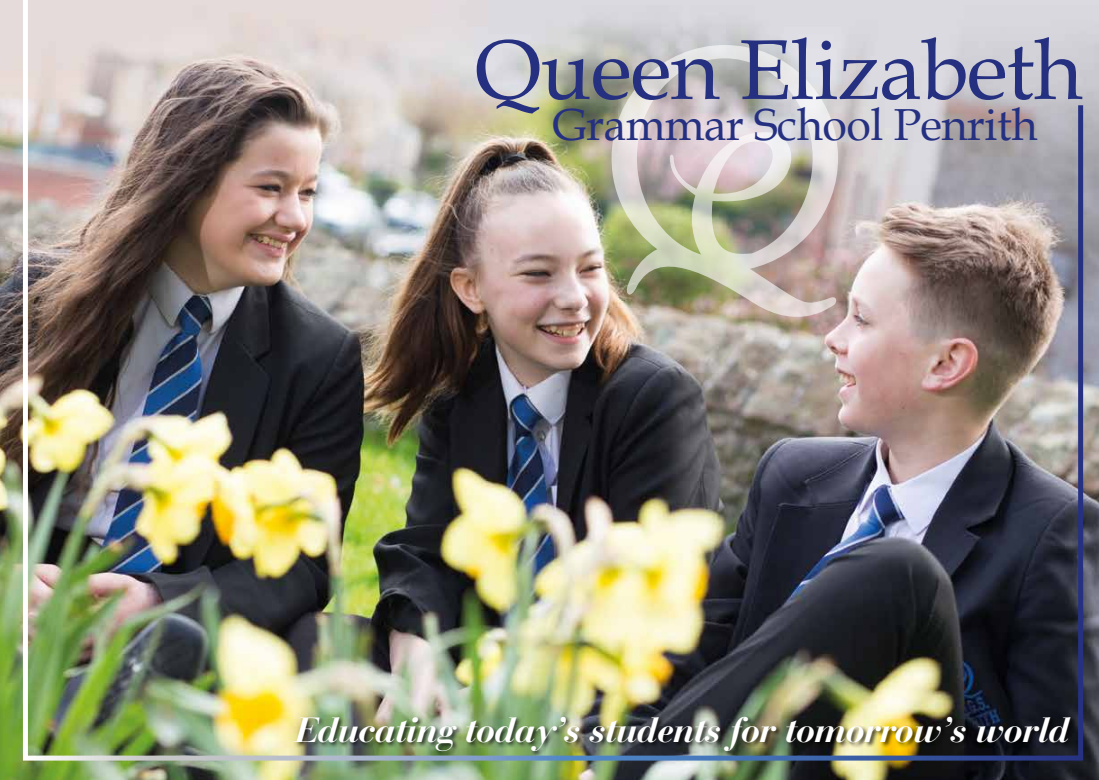
<style>
.page{position:relative;width:1099px;height:780px;background:#fff}
.page>*{position:absolute;margin:0;border:0;box-sizing:border-box;transform-origin:0 0}
.t1{font:84.75px "Book Antiqua";letter-spacing:-.01em;color:#253081}
.t2{font:44.88px "Book Antiqua";letter-spacing:-.01em;color:#253081}
.t3{font:italic 700 36.75px "Bauer Bodoni BT";color:#fff}
</style>
<div class="page">
<img style="left:0;top:0;width:1098px;height:780px">
<img style="left:20px;top:0;width:1065px;height:763px">
<img style="left:611px;top:45px;width:227px;height:286px">
<h1 class="t1" style="left:475px;top:17px;width:609px">Queen Elizabeth</h1>
<p class="t2" style="left:552px;top:97px;width:486px">Grammar School Penrith</p>
<p class="t3" style="left:296px;top:706px;width:775px">Educating today’s students for tomorrow’s world</p>
</div>
